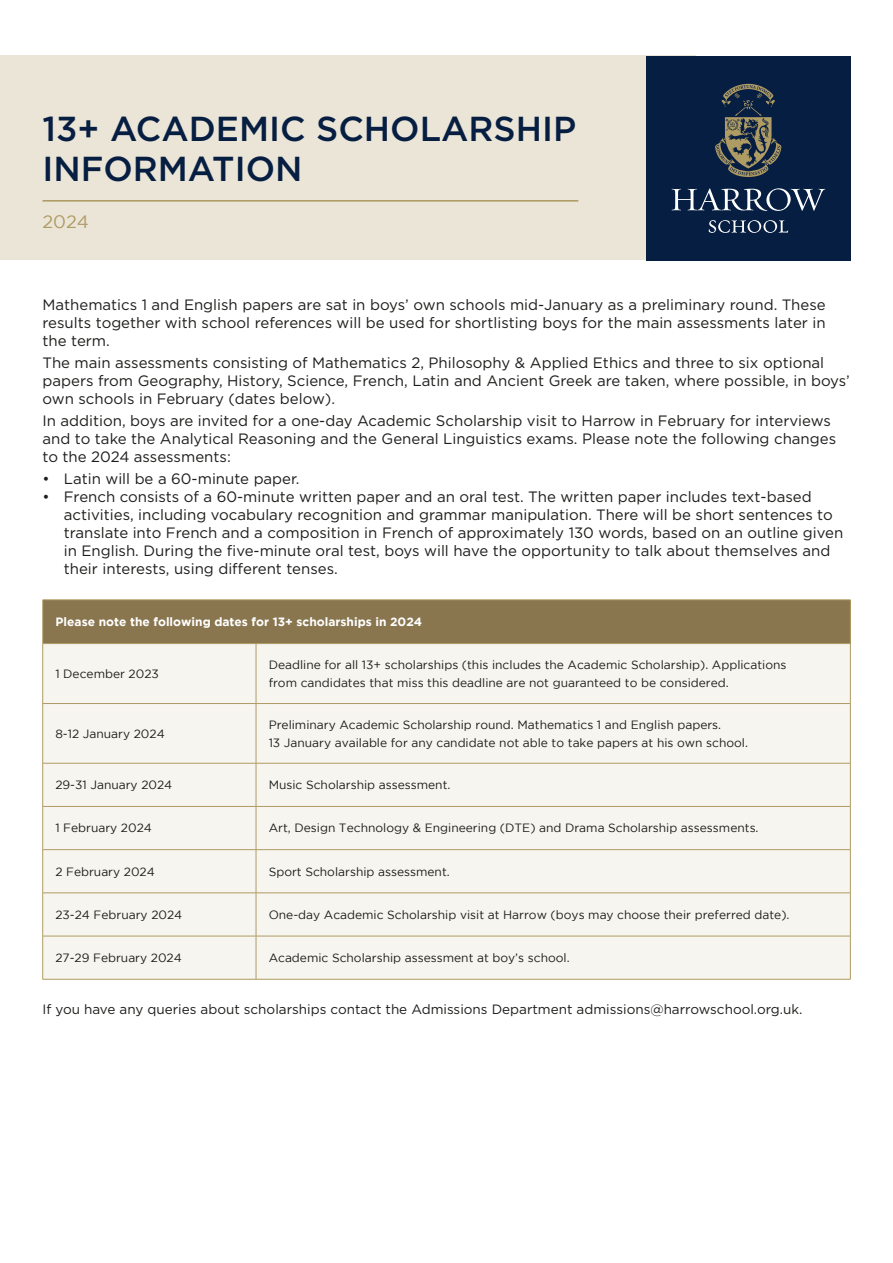
<style>
.page{position:relative;width:893px;height:1263px;background:#fff}
.page>*{position:absolute;margin:0;border:0;box-sizing:border-box;transform-origin:0 0}
.t1{font:500 34.65px/39.3px "Gotham";color:#061e42}
.t2{font:18px "Gotham";color:#af9b64}
.t3{font:15px/18px "Gotham";color:#1d1d1b}
.t4{font:13.5px "Gotham";color:#1d1d1b}
.Table_Paragraph{font:12px/18px "Gotham";color:#1d1d1b}
.Table_Paragraph-2{font:700 12px "Gotham";color:#fff}
</style>
<div class="page">
<div style="left:0;top:55px;width:696px;height:204px;background:#ebe5d7"></div>
<hr style="left:43px;top:200px;width:535px;height:2px;background:#af9b64">
<div style="left:43px;top:600px;width:807px;height:44px;background:#89764f"></div>
<div style="left:43px;top:644px;width:807px;height:335px;background:#f7f5ef"></div>
<hr style="left:43px;top:599px;width:213px;height:1px;background:#af9b64">
<hr style="left:42px;top:600px;width:1px;height:43px;background:#af9b64">
<hr style="left:256px;top:599px;width:594px;height:1px;background:#af9b64">
<hr style="left:850px;top:600px;width:1px;height:43px;background:#af9b64">
<hr style="left:43px;top:643px;width:213px;height:1px;background:#af9b64">
<hr style="left:42px;top:644px;width:1px;height:59px;background:#af9b64">
<hr style="left:256px;top:643px;width:594px;height:1px;background:#af9b64">
<hr style="left:256px;top:644px;width:1px;height:59px;background:#af9b64">
<hr style="left:850px;top:644px;width:1px;height:59px;background:#af9b64">
<hr style="left:43px;top:703px;width:213px;height:1px;background:#af9b64">
<hr style="left:42px;top:704px;width:1px;height:59px;background:#af9b64">
<hr style="left:256px;top:703px;width:594px;height:1px;background:#af9b64">
<hr style="left:256px;top:704px;width:1px;height:59px;background:#af9b64">
<hr style="left:850px;top:704px;width:1px;height:59px;background:#af9b64">
<hr style="left:43px;top:763px;width:213px;height:1px;background:#af9b64">
<hr style="left:42px;top:763px;width:1px;height:43px;background:#af9b64">
<hr style="left:256px;top:763px;width:594px;height:1px;background:#af9b64">
<hr style="left:256px;top:763px;width:1px;height:43px;background:#af9b64">
<hr style="left:850px;top:763px;width:1px;height:43px;background:#af9b64">
<hr style="left:43px;top:806px;width:213px;height:1px;background:#af9b64">
<hr style="left:42px;top:807px;width:1px;height:42px;background:#af9b64">
<hr style="left:256px;top:806px;width:594px;height:1px;background:#af9b64">
<hr style="left:256px;top:807px;width:1px;height:42px;background:#af9b64">
<hr style="left:850px;top:807px;width:1px;height:42px;background:#af9b64">
<hr style="left:43px;top:849px;width:213px;height:1px;background:#af9b64">
<hr style="left:42px;top:850px;width:1px;height:43px;background:#af9b64">
<hr style="left:256px;top:849px;width:594px;height:1px;background:#af9b64">
<hr style="left:256px;top:850px;width:1px;height:43px;background:#af9b64">
<hr style="left:850px;top:850px;width:1px;height:43px;background:#af9b64">
<hr style="left:43px;top:892px;width:213px;height:1px;background:#af9b64">
<hr style="left:42px;top:893px;width:1px;height:43px;background:#af9b64">
<hr style="left:256px;top:892px;width:594px;height:1px;background:#af9b64">
<hr style="left:256px;top:893px;width:1px;height:43px;background:#af9b64">
<hr style="left:850px;top:893px;width:1px;height:43px;background:#af9b64">
<hr style="left:43px;top:936px;width:213px;height:1px;background:#af9b64">
<hr style="left:42px;top:936px;width:1px;height:43px;background:#af9b64">
<hr style="left:256px;top:936px;width:594px;height:1px;background:#af9b64">
<hr style="left:256px;top:936px;width:1px;height:43px;background:#af9b64">
<hr style="left:850px;top:936px;width:1px;height:43px;background:#af9b64">
<hr style="left:43px;top:979px;width:213px;height:1px;background:#af9b64">
<hr style="left:256px;top:979px;width:594px;height:1px;background:#af9b64">
<div style="left:646px;top:56px;width:204px;height:204px;background:#061e42"></div>
<svg style="left:709px;top:220px;width:79px;height:13px"></svg>
<svg style="left:672px;top:188px;width:153px;height:23px"></svg>
<svg style="left:715px;top:83px;width:67px;height:94px"></svg>
<p class="t1" style="left:43px;top:109px;width:535px">13+ ACADEMIC SCHOLARSHIP<br>INFORMATION</p>
<p class="t2" style="left:43px;top:212px;width:48px">2024</p>
<p class="t3" style="left:43px;top:295px;width:785px;text-align:justify">Mathematics 1 and English papers are sat in boys’ own schools mid-January as a preliminary round. These results together with school references will be used for shortlisting boys for the main assessments later in the term.</p>
<p class="t3" style="left:43px;top:353px;width:809px">The main assessments consisting of Mathematics 2, Philosophy &amp; Applied Ethics and three to six optional papers from Geography, History, Science, French, Latin and Ancient Greek are taken, where possible, in boys’ own schools in February (dates below).</p>
<p class="t3" style="left:43px;top:412px;width:795px">In addition, boys are invited for a one-day Academic Scholarship visit to Harrow in February for interviews and to take the Analytical Reasoning and the General Linguistics exams. Please note the following changes to the 2024 assessments:</p>
<p class="t3" style="left:43px;top:470px;width:259px">• Latin will be a 60-minute paper.</p>
<p class="t3" style="left:64px;top:488px;width:781px;text-indent:-21px">• French consists of a 60-minute written paper and an oral test. The written paper includes text-based activities, including vocabulary recognition and grammar manipulation. There will be short sentences to translate into French and a composition in French of approximately 130 words, based on an outline given in English. During the five-minute oral test, boys will have the opportunity to talk about themselves and their interests, using different tenses.</p>
<p class="Table_Paragraph-2" style="left:56px;top:615px;width:368px">Please note the following dates for 13+ scholarships in 2024</p>
<p class="Table_Paragraph" style="left:55px;top:664px;width:105px">1 December 2023</p>
<p class="Table_Paragraph" style="left:269px;top:655px;width:519px">Deadline for all 13+ scholarships (this includes the Academic Scholarship). Applications from candidates that miss this deadline are not guaranteed to be considered.</p>
<p class="Table_Paragraph" style="left:55px;top:724px;width:111px">8-12 January 2024</p>
<p class="Table_Paragraph" style="left:269px;top:715px;width:454px">Preliminary Academic Scholarship round. Mathematics 1 and English papers.</p>
<p class="Table_Paragraph" style="left:269px;top:733px;width:481px">13 January available for any candidate not able to take papers at his own school.</p>
<p class="Table_Paragraph" style="left:55px;top:776px;width:118px">29-31 January 2024</p>
<p class="Table_Paragraph" style="left:269px;top:776px;width:183px">Music Scholarship assessment.</p>
<p class="Table_Paragraph" style="left:55px;top:819px;width:98px">1 February 2024</p>
<p class="Table_Paragraph" style="left:269px;top:819px;width:491px">Art, Design Technology &amp; Engineering (DTE) and Drama Scholarship assessments.</p>
<p class="Table_Paragraph" style="left:55px;top:862px;width:101px">2 February 2024</p>
<p class="Table_Paragraph" style="left:269px;top:862px;width:183px">Sport Scholarship assessment.</p>
<p class="Table_Paragraph" style="left:55px;top:905px;width:128px">23-24 February 2024</p>
<p class="Table_Paragraph" style="left:269px;top:905px;width:522px">One-day Academic Scholarship visit at Harrow (boys may choose their preferred date).</p>
<p class="Table_Paragraph" style="left:55px;top:948px;width:128px">27-29 February 2024</p>
<p class="Table_Paragraph" style="left:269px;top:948px;width:302px">Academic Scholarship assessment at boy’s school.</p>
<p class="t4" style="left:43px;top:1001px;width:761px">If you have any queries about scholarships contact the Admissions Department admissions@harrowschool.org.uk.</p>
</div>
